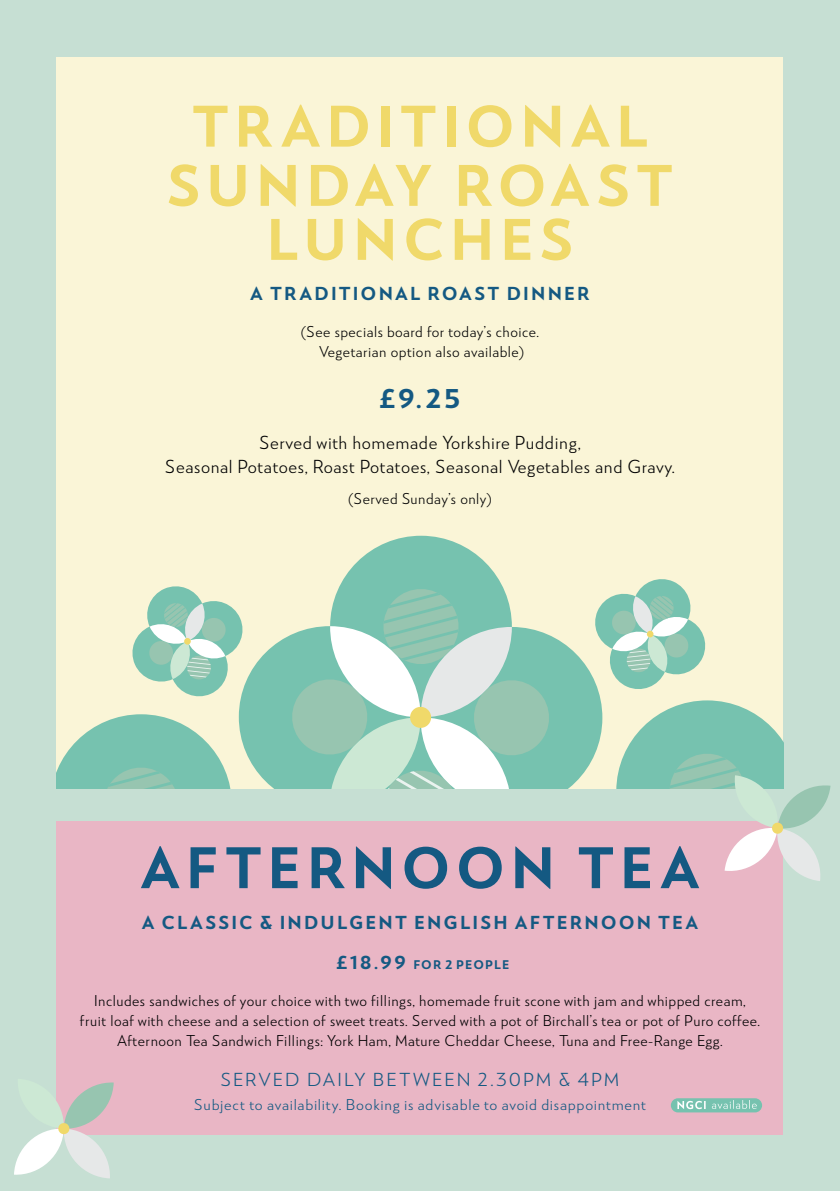
<style>
.page{position:relative;width:840px;height:1191px;background:#fff}
.page>*{position:absolute;margin:0;border:0;box-sizing:border-box;transform-origin:0 0}
.t1{font:800 56px/59.2px "RNS Miles";letter-spacing:.09em;color:#f0d96a;text-align:center}
.t2{font:800 56px "RNS Miles";letter-spacing:.095em;color:#145982}
.t3{font:800 26px "RNS Miles";color:#145982}
.t4{font:18px/24px "RNS Miles";letter-spacing:.03em;color:#000001;text-align:center}
.t5{font:800 18px "RNS Miles";letter-spacing:.115em;color:#145982}
.t6{font:18px "RNS Miles";letter-spacing:.1em;color:#145982}
.t7{font:15px/20px "RNS Miles";letter-spacing:.03em;color:#000001;text-align:center}
.t8{font:15px "RNS Miles";letter-spacing:.045em;color:#145982}
.t9{font:800 12px "RNS Miles";letter-spacing:.085em;color:#145982}
.s1{font-size:18px}
</style>
<div class="page">
<div style="left:0;top:0;width:839px;height:1191px;background:#c6dfd3"></div>
<div style="left:57px;top:57px;width:725px;height:731px;background:#faf5d7"></div>
<div style="left:330px;top:535px;width:182px;height:182px;background:#76c2af;border-radius:50%"></div>
<div style="left:57px;top:821px;width:725px;height:313px;background:#e9b6c5"></div>
<svg style="left:57px;top:575px;width:773px;height:306px"></svg>
<svg style="left:14px;top:1078px;width:100px;height:100px"></svg>
<div style="left:670px;top:1098px;width:91px;height:14px;background:#76c2af;border-radius:7px"></div>
<svg style="left:677px;top:1100px;width:28px;height:9px"></svg>
<svg style="left:711px;top:1100px;width:45px;height:8px"></svg>
<h1 class="t1" style="left:167px;top:97px;width:507px">TRADITIONAL<br>SUNDAY ROAST</h1>
<h1 class="t1" style="left:266px;top:210px;width:308px">LUNCHES</h1>
<p class="t5" style="left:250px;top:282px;width:341px">A TRADITIONAL ROAST DINNER</p>
<p class="t7" style="left:300px;top:321px;width:240px">(See specials board for today’s choice.<br>Vegetarian option also available)</p>
<h2 class="t3" style="left:379px;top:382px;width:83px">£9.25</h2>
<p class="t4" style="left:165px;top:430px;width:511px">Served with homemade Yorkshire Pudding,<br>Seasonal Potatoes, Roast Potatoes, Seasonal Vegetables and Gravy.</p>
<p class="t7" style="left:348px;top:489px;width:145px">(Served Sunday’s only)</p>
<h1 class="t2" style="left:140px;top:830px;width:560px">AFTERNOON TEA</h1>
<p class="t5" style="left:142px;top:910px;width:557px">A CLASSIC &amp; INDULGENT ENGLISH AFTERNOON TEA</p>
<p class="t9" style="left:336px;top:957px;width:175px"><span class="s1">£18.99</span> FOR 2 PEOPLE</p>
<p class="t7" style="left:80px;top:990px;width:681px">Includes sandwiches of your choice with two fillings, homemade fruit scone with jam and whipped cream, fruit loaf with cheese and a selection of sweet treats. Served with a pot of Birchall’s tea or pot of Puro coffee.<br>Afternoon Tea Sandwich Fillings: York Ham, Mature Cheddar Cheese, Tuna and Free-Range Egg.</p>
<p class="t6" style="left:220px;top:1068px;width:400px">SERVED DAILY BETWEEN 2.30PM &amp; 4PM</p>
<p class="t8" style="left:194px;top:1095px;width:453px">Subject to availability. Booking is advisable to avoid disappointment</p>
</div>
